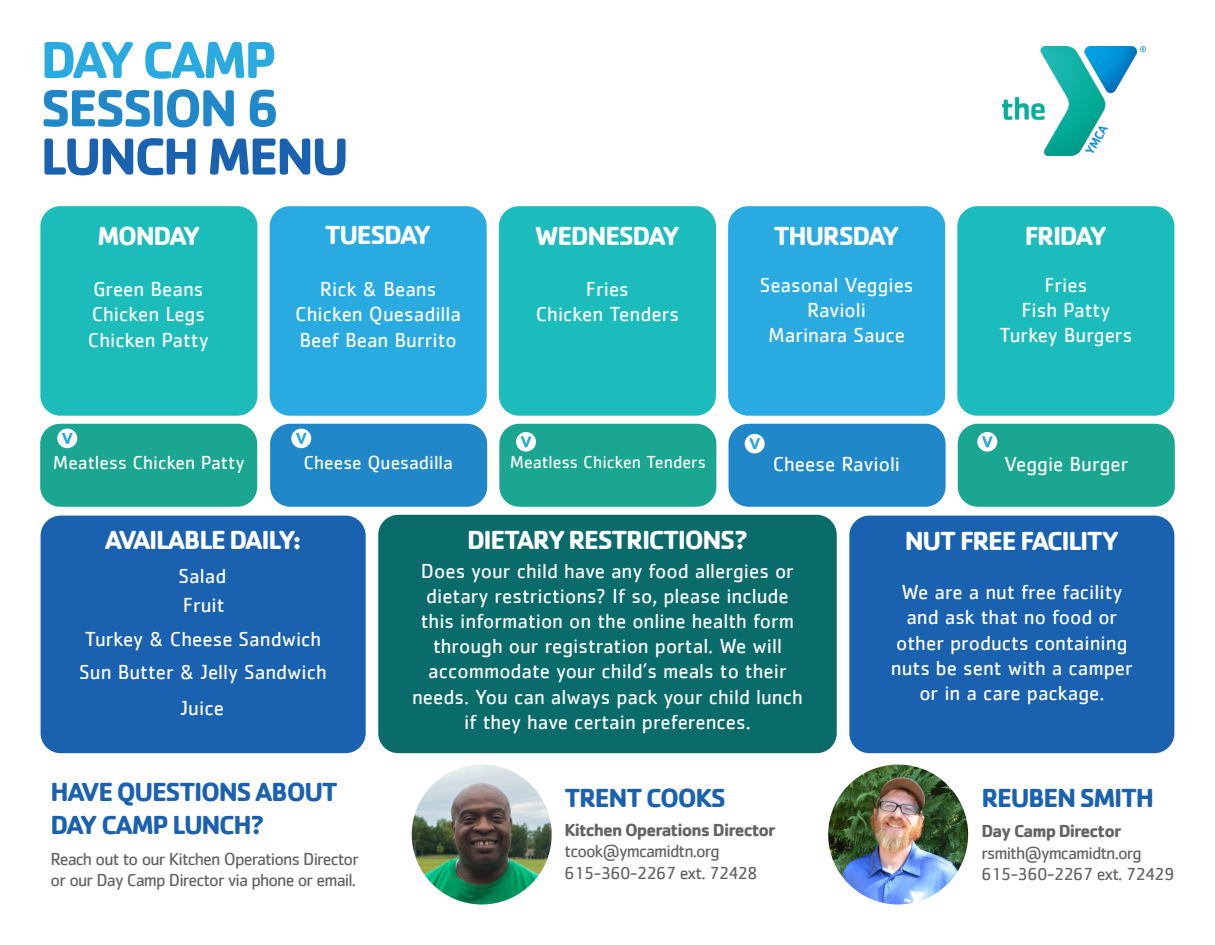
<style>
.page{position:relative;width:1215px;height:945px;background:#fff}
.page>*{position:absolute;margin:0;border:0;box-sizing:border-box;transform-origin:0 0}
.t1{font:700 54px "Cachet";letter-spacing:-.05em;color:#1a61af}
.t2{font:700 54px "Cachet";letter-spacing:-.05em;color:#2088c9}
.t3{font:700 54px "Cachet";letter-spacing:-.05em;color:#29abe2}
.t4{font:700 27px "Cachet";letter-spacing:-.05em;color:#fff}
.t5{font:700 27px "Cachet";letter-spacing:-.05em;color:#1a61af}
.t6{font:21px/25.2px "Cachet";color:#fff;text-align:center}
.t7{font:19.5px "Cachet";color:#fff}
.t8{font:18px/21.6px "Cachet";letter-spacing:-.05em;color:#626465}
.t9{font:700 18px "Cachet";letter-spacing:-.05em;color:#626465}
.t10{font:18px "Cachet";color:#fff}
</style>
<div class="page">
<div style="left:378px;top:515px;width:459px;height:238px;background:#0a6b6b;border-radius:20px"></div>
<div style="left:849px;top:516px;width:325px;height:237px;background:#1a61af;border-radius:20px"></div>
<img style="left:1003px;top:47px;width:143px;height:109px">
<div style="left:40px;top:206px;width:217px;height:210px;background:#1cbcbb;border-radius:20px"></div>
<div style="left:270px;top:206px;width:217px;height:210px;background:#29abe2;border-radius:20px"></div>
<div style="left:499px;top:206px;width:217px;height:210px;background:#1cbcbd;border-radius:20px"></div>
<div style="left:728px;top:206px;width:217px;height:210px;background:#29abe2;border-radius:20px"></div>
<div style="left:957px;top:206px;width:217px;height:210px;background:#1cbcbd;border-radius:20px"></div>
<img style="left:412px;top:765px;width:140px;height:139px;border-radius:70px">
<img style="left:828px;top:765px;width:140px;height:139px;border-radius:70px">
<div style="left:41px;top:516px;width:325px;height:237px;background:#1a61af;border-radius:20px"></div>
<div style="left:40px;top:424px;width:217px;height:83px;background:#1aa691;border-radius:20px"></div>
<div style="left:270px;top:424px;width:217px;height:83px;background:#2088c9;border-radius:20px"></div>
<div style="left:499px;top:424px;width:217px;height:83px;background:#1aa691;border-radius:20px"></div>
<div style="left:729px;top:424px;width:217px;height:83px;background:#2088c9;border-radius:20px"></div>
<div style="left:958px;top:424px;width:217px;height:83px;background:#1aa691;border-radius:20px"></div>
<div style="left:57px;top:429px;width:20px;height:19px;background:#fff;border-radius:50%"></div>
<svg style="left:62px;top:433px;width:11px;height:11px"></svg>
<div style="left:291px;top:429px;width:20px;height:19px;background:#fff;border-radius:50%"></div>
<svg style="left:296px;top:433px;width:10px;height:11px"></svg>
<svg style="left:516px;top:432px;width:20px;height:20px"></svg>
<svg style="left:521px;top:436px;width:10px;height:11px"></svg>
<div style="left:745px;top:434px;width:20px;height:19px;background:#fff;border-radius:50%"></div>
<svg style="left:749px;top:438px;width:11px;height:11px"></svg>
<div style="left:977px;top:432px;width:20px;height:20px;background:#fff;border-radius:50%"></div>
<svg style="left:982px;top:436px;width:11px;height:11px"></svg>
<p class="t3" style="left:41px;top:25px;width:238px">DAY CAMP</p>
<p class="t2" style="left:41px;top:73px;width:241px">SESSION 6</p>
<p class="t1" style="left:41px;top:121px;width:310px">LUNCH MENU</p>
<p class="t4" style="left:97px;top:218px;width:105px">MONDAY</p>
<p class="t4" style="left:325px;top:218px;width:108px">TUESDAY</p>
<p class="t4" style="left:535px;top:219px;width:146px">WEDNESDAY</p>
<p class="t4" style="left:774px;top:218px;width:127px">THURSDAY</p>
<p class="t4" style="left:1025px;top:218px;width:84px">FRIDAY</p>
<p class="t6" style="left:93px;top:276px;width:112px">Green Beans</p>
<p class="t6" style="left:92px;top:301px;width:115px">Chicken Legs</p>
<p class="t6" style="left:88px;top:327px;width:122px">Chicken Patty</p>
<p class="t6" style="left:760px;top:272px;width:155px">Seasonal Veggies</p>
<p class="t6" style="left:807px;top:297px;width:60px">Ravioli</p>
<p class="t6" style="left:768px;top:322px;width:139px">Marinara Sauce</p>
<p class="t6" style="left:1044px;top:272px;width:44px">Fries</p>
<p class="t6" style="left:1021px;top:297px;width:90px">Fish Patty</p>
<p class="t6" style="left:999px;top:322px;width:134px">Turkey Burgers</p>
<p class="t6" style="left:320px;top:276px;width:118px">Rick &amp; Beans</p>
<p class="t6" style="left:295px;top:301px;width:167px">Chicken Quesadilla</p>
<p class="t6" style="left:300px;top:327px;width:159px">Beef Bean Burrito</p>
<p class="t6" style="left:586px;top:276px;width:44px">Fries</p>
<p class="t6" style="left:536px;top:301px;width:145px">Chicken Tenders</p>
<p class="t7" style="left:53px;top:451px;width:193px">Meatless Chicken Patty</p>
<p class="t7" style="left:304px;top:451px;width:151px">Cheese Quesadilla</p>
<p class="t10" style="left:510px;top:451px;width:198px">Meatless Chicken Tenders</p>
<p class="t6" style="left:773px;top:451px;width:129px">Cheese Ravioli</p>
<p class="t6" style="left:1004px;top:451px;width:126px">Veggie Burger</p>
<p class="t4" style="left:105px;top:523px;width:198px">AVAILABLE DAILY:</p>
<p class="t6" style="left:179px;top:563px;width:49px">Salad</p>
<p class="t6" style="left:183px;top:592px;width:43px">Fruit</p>
<p class="t6" style="left:85px;top:626px;width:238px">Turkey &amp; Cheese Sandwich</p>
<p class="t6" style="left:79px;top:659px;width:249px">Sun Butter &amp; Jelly Sandwich</p>
<p class="t6" style="left:181px;top:695px;width:45px">Juice</p>
<p class="t5" style="left:51px;top:775px;width:289px">HAVE QUESTIONS ABOUT</p>
<p class="t5" style="left:51px;top:807px;width:215px">DAY CAMP LUNCH?</p>
<p class="t8" style="left:51px;top:848px;width:310px">Reach out to our Kitchen Operations Director or our Day Camp Director via phone or email.</p>
<p class="t4" style="left:467px;top:522px;width:282px">DIETARY RESTRICTIONS?</p>
<p class="t4" style="left:905px;top:523px;width:216px">NUT FREE FACILITY</p>
<p class="t6" style="left:891px;top:579px;width:244px">We are a nut free facility and ask that no food or other products containing nuts be sent with a camper or in a care package.</p>
<p class="t6" style="left:412px;top:558px;width:392px">Does your child have any food allergies or dietary restrictions? If so, please include this information on the online health form through our registration portal. We will accommodate your child’s meals to their needs. You can always pack your child lunch if they have certain preferences.</p>
<p class="t5" style="left:565px;top:781px;width:163px">TRENT COOKS</p>
<p class="t9" style="left:565px;top:818px;width:213px">Kitchen Operations Director</p>
<p class="t8" style="left:565px;top:840px;width:157px">tcook@ymcamidtn.org</p>
<p class="t8" style="left:565px;top:862px;width:195px">615-360-2267 ext. 72428</p>
<p class="t5" style="left:981px;top:780px;width:174px">REUBEN SMITH</p>
<p class="t9" style="left:981px;top:819px;width:142px">Day Camp Director</p>
<p class="t8" style="left:981px;top:841px;width:162px">rsmith@ymcamidtn.org</p>
<p class="t8" style="left:981px;top:863px;width:194px">615-360-2267 ext. 72429</p>
</div>
